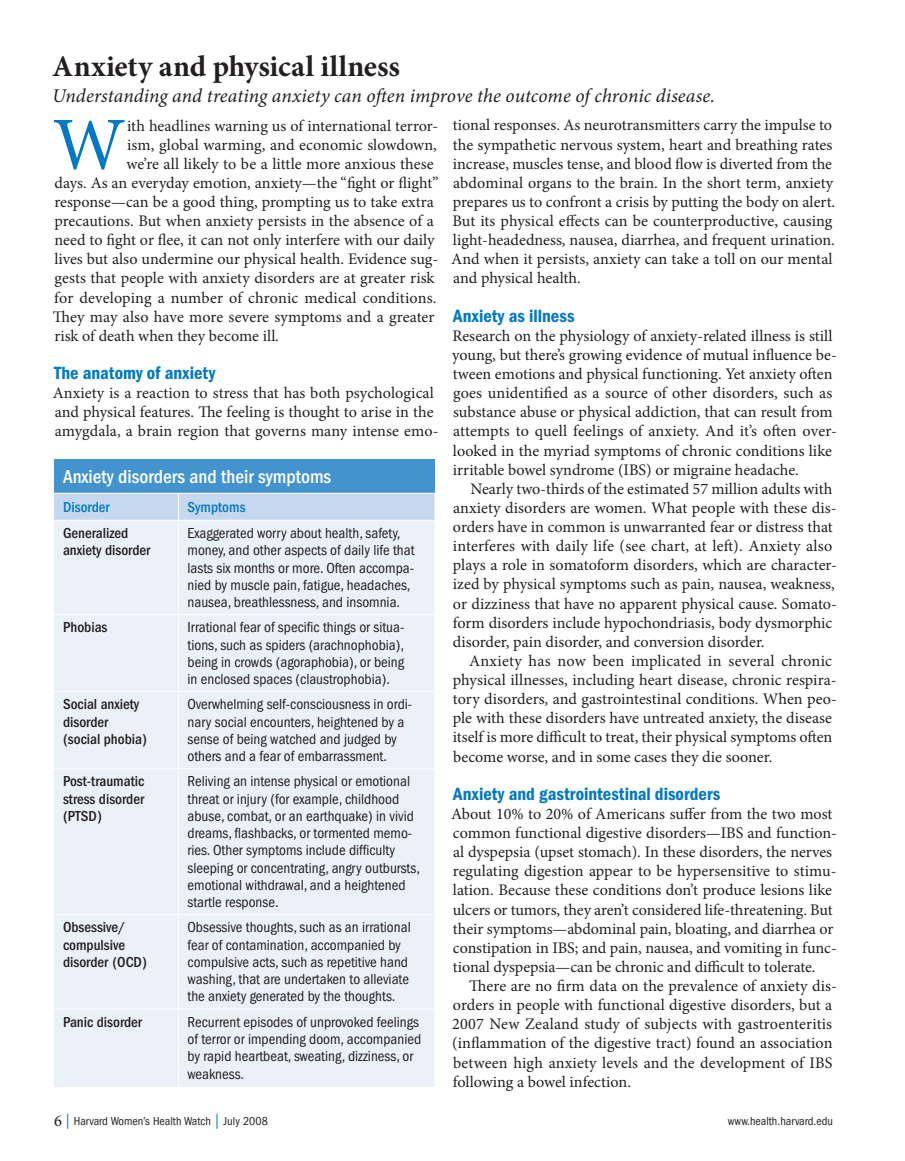
<style>
.page{position:relative;width:905px;height:1161px;background:#fff}
.page>*{position:absolute;margin:0;border:0;box-sizing:border-box;transform-origin:0 0}
.t1{font:75px "Minion Pro";color:#0079c2}
.t2{font:700 30px "Minion Pro";color:#231f20}
.t3{font:italic 19.5px "Minion Pro";color:#231f20}
.t4{font:500 condensed 19.5px "ITC Franklin Gothic Std";color:#fff}
.t5{font:18.3px "ITC Franklin Gothic Std Dm Cd";color:#0079c2}
.t6{font:16.2px/19px "Minion Pro";color:#231f20}
.t7{font:condensed 15px/17.2px "ITC Franklin Gothic Std";color:#231f20}
.t8{font:500 condensed 15px/17.2px "ITC Franklin Gothic Std";color:#231f20}
.t9{font:500 condensed 15px "ITC Franklin Gothic Std";color:#0079c2}
.t10{font:condensed 12px "ITC Franklin Gothic Std";color:#231f20}
.s1{font-family:"Minion Pro";font-stretch:normal;font-size:16.5px}
.s2{font-family:"Minion Pro";font-stretch:normal;font-size:15px;color:#0079c2}
</style>
<div class="page">
<div style="left:54px;top:460px;width:380px;height:33px;background:#4393cf"></div>
<div style="left:54px;top:521px;width:380px;height:566px;background:#eaf1f9"></div>
<hr style="left:54px;top:614px;width:124px;height:1px;background:#fff">
<hr style="left:178px;top:614px;width:256px;height:1px;background:#fff">
<hr style="left:54px;top:691px;width:124px;height:1px;background:#fff">
<hr style="left:178px;top:691px;width:256px;height:1px;background:#fff">
<hr style="left:54px;top:768px;width:124px;height:1px;background:#fff">
<hr style="left:178px;top:768px;width:256px;height:1px;background:#fff">
<hr style="left:54px;top:914px;width:124px;height:1px;background:#fff">
<hr style="left:178px;top:914px;width:256px;height:1px;background:#fff">
<hr style="left:54px;top:1009px;width:124px;height:1px;background:#fff">
<hr style="left:178px;top:1009px;width:256px;height:1px;background:#fff">
<svg style="left:54px;top:493px;width:380px;height:27px;background:#c8d9ef"></svg>
<hr style="left:178px;top:521px;width:1px;height:93px;background:#fff">
<hr style="left:178px;top:615px;width:1px;height:76px;background:#fff">
<hr style="left:178px;top:692px;width:1px;height:76px;background:#fff">
<hr style="left:178px;top:769px;width:1px;height:145px;background:#fff">
<hr style="left:178px;top:915px;width:1px;height:94px;background:#fff">
<hr style="left:178px;top:1009px;width:1px;height:78px;background:#fff">
<h2 class="t2" style="left:52px;top:45px;width:349px">Anxiety and physical illness</h2>
<p class="t3" style="left:52px;top:83px;width:664px">Understanding and treating anxiety can often improve the outcome of chronic disease.</p>
<h1 class="t1" style="left:53px;top:95px;width:74px">W</h1>
<p class="t6" style="left:127px;top:116px;width:312px">ith headlines warning us of international terror-</p>
<p class="t6" style="left:127px;top:135px;width:311px">ism, global warming, and economic slowdown,</p>
<p class="t6" style="left:126px;top:154px;width:309px">we’re all likely to be a little more anxious these</p>
<p class="t6" style="left:54px;top:173px;width:385px">days. As an everyday emotion, anxiety—the “fight or flight”</p>
<p class="t6" style="left:54px;top:192px;width:381px">response—can be a good thing, prompting us to take extra</p>
<p class="t6" style="left:54px;top:212px;width:381px">precautions. But when anxiety persists in the absence of a</p>
<p class="t6" style="left:54px;top:231px;width:382px">need to fight or flee, it can not only interfere with our daily</p>
<p class="t6" style="left:54px;top:250px;width:385px">lives but also undermine our physical health. Evidence sug-</p>
<p class="t6" style="left:55px;top:269px;width:381px">gests that people with anxiety disorders are at greater risk</p>
<p class="t6" style="left:54px;top:288px;width:384px">for developing a number of chronic medical conditions.</p>
<p class="t6" style="left:53px;top:307px;width:383px">They may also have more severe symptoms and a greater</p>
<p class="t6" style="left:54px;top:326px;width:226px">risk of death when they become ill.</p>
<p class="t5" style="left:54px;top:363px;width:163px">The anatomy of anxiety</p>
<p class="t6" style="left:53px;top:384px;width:387px">Anxiety is a reaction to stress that has both psychological and physical features. The feeling is thought to arise in the amygdala, a brain region that governs many intense emo-</p>
<p class="t4" style="left:63px;top:465px;width:270px">Anxiety disorders and their symptoms</p>
<p class="t9" style="left:63px;top:498px;width:48px">Disorder</p>
<p class="t9" style="left:187px;top:498px;width:60px">Symptoms</p>
<p class="t8" style="left:63px;top:525px;width:89px">Generalized anxiety disorder</p>
<p class="t7" style="left:187px;top:525px;width:228px">Exaggerated worry about health, safety, money, and other aspects of daily life that lasts six months or more. Often accompa&shy;nied by muscle pain, fatigue, headaches, nausea, breathlessness, and insomnia.</p>
<p class="t8" style="left:63px;top:619px;width:46px">Phobias</p>
<p class="t7" style="left:187px;top:619px;width:218px;text-align:justify">Irrational fear of specific things or situa&shy;tions, such as spiders (arachnophobia), being in crowds (agoraphobia), or being in enclosed spaces (claustrophobia).</p>
<p class="t8" style="left:63px;top:696px;width:85px">Social anxiety disorder (social phobia)</p>
<p class="t7" style="left:187px;top:696px;width:226px">Overwhelming self-consciousness in ordi&shy;nary social encounters, heightened by a sense of being watched and judged by others and a fear of embarrassment.</p>
<p class="t8" style="left:63px;top:773px;width:83px;text-align:justify">Post-traumatic stress disorder (PTSD)</p>
<p class="t7" style="left:187px;top:773px;width:234px">Reliving an intense physical or emotional threat or injury (for example, childhood abuse, combat, or an earthquake) in vivid dreams, flashbacks, or tormented memo&shy;ries. Other symptoms include difficulty sleeping or concentrating, angry outbursts, emotional withdrawal, and a heightened startle response.</p>
<p class="t8" style="left:63px;top:919px;width:85px">Obsessive/ compulsive disorder (OCD)</p>
<p class="t7" style="left:187px;top:919px;width:225px">Obsessive thoughts, such as an irrational fear of contamination, accompanied by compulsive acts, such as repetitive hand washing, that are undertaken to alleviate the anxiety generated by the thoughts.</p>
<p class="t8" style="left:63px;top:1013px;width:80px">Panic disorder</p>
<p class="t7" style="left:187px;top:1013px;width:235px">Recurrent episodes of unprovoked feelings of terror or impending doom, accompanied by rapid heartbeat, sweating, dizziness, or weakness.</p>
<p class="t6" style="left:451px;top:116px;width:385px">tional responses. As neurotransmitters carry the impulse to the sympathetic nervous system, heart and breathing rates increase, muscles tense, and blood flow is diverted from the abdominal organs to the brain. In the short term, anxiety prepares us to confront a crisis by putting the body on alert.<br>But its physical effects can be counterproductive, causing light-headedness, nausea, diarrhea, and frequent urination.<br>And when it persists, anxiety can take a toll on our mental and physical health.</p>
<p class="t5" style="left:453px;top:305px;width:123px">Anxiety as illness</p>
<p class="t6" style="left:452px;top:326px;width:386px">Research on the physiology of anxiety-related illness is still young, but there’s growing evidence of mutual influence be&shy;tween emotions and physical functioning. Yet anxiety often goes unidentified as a source of other disorders, such as substance abuse or physical addiction, that can result from attempts to quell feelings of anxiety. And it’s often over&shy;looked in the myriad symptoms of chronic conditions like irritable bowel syndrome (IBS) or migraine headache.</p>
<p class="t6" style="left:453px;top:479px;width:385px;text-indent:18px">Nearly two-thirds of the estimated 57 million adults with anxiety disorders are women. What people with these dis&shy;orders have in common is unwarranted fear or distress that interferes with daily life (see chart, at left). Anxiety also plays a role in somatoform disorders, which are character&shy;ized by physical symptoms such as pain, nausea, weakness, or dizziness that have no apparent physical cause. Somato&shy;form disorders include hypochondriasis, body dysmorphic disorder, pain disorder, and conversion disorder.</p>
<p class="t6" style="left:453px;top:651px;width:385px;text-indent:16px">Anxiety has now been implicated in several chronic physical illnesses, including heart disease, chronic respira&shy;tory disorders, and gastrointestinal conditions. When peo&shy;ple with these disorders have untreated anxiety, the disease itself is more difficult to treat, their physical symptoms often become worse, and in some cases they die sooner.</p>
<p class="t5" style="left:453px;top:783px;width:269px">Anxiety and gastrointestinal disorders</p>
<p class="t6" style="left:451px;top:804px;width:387px">About 10% to 20% of Americans suffer from the two most common functional digestive disorders—IBS and function&shy;al dyspepsia (upset stomach). In these disorders, the nerves regulating digestion appear to be hypersensitive to stimu&shy;lation. Because these conditions don’t produce lesions like ulcers or tumors, they aren’t considered life-threatening. But their symptoms—abdominal pain, bloating, and diarrhea or constipation in IBS; and pain, nausea, and vomiting in func&shy;tional dyspepsia—can be chronic and difficult to tolerate.</p>
<p class="t6" style="left:452px;top:976px;width:386px;text-indent:17px">There are no firm data on the prevalence of anxiety dis&shy;orders in people with functional digestive disorders, but a 2007 New Zealand study of subjects with gastroenteritis (inflammation of the digestive tract) found an association between high anxiety levels and the development of IBS following a bowel infection.</p>
<p class="t10" style="left:54px;top:1114px;width:215px"><span class="s1">6</span> <span class="s2">|</span> Harvard Women’s Health Watch <span class="s2">|</span> July 2008</p>
<p class="t10" style="left:727px;top:1114px;width:107px">www.health.harvard.edu</p>
</div>
